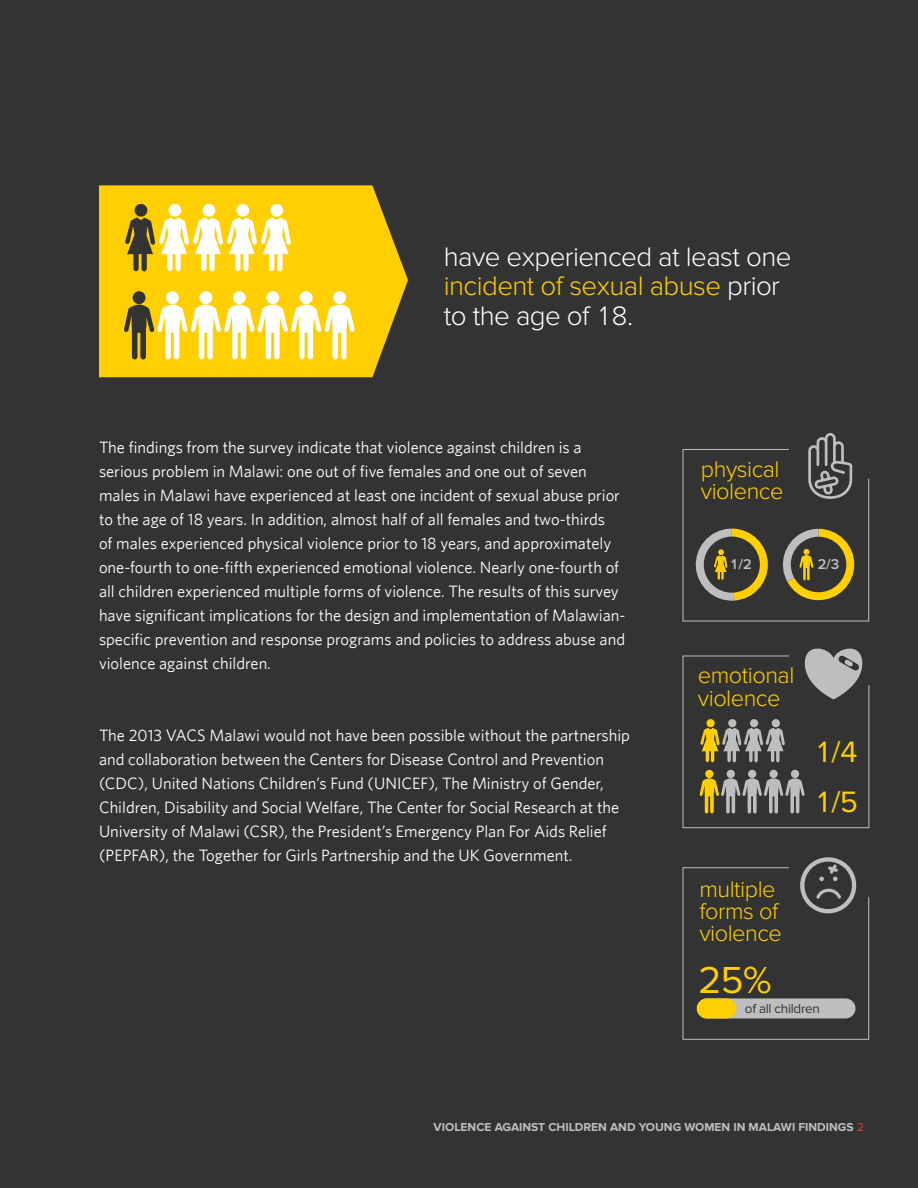
<style>
.page{position:relative;width:918px;height:1188px;background:#333334}
.page>*{position:absolute;margin:0;border:0;box-sizing:border-box;transform-origin:0 0}
.t1{font:39px "Proxima Nova";color:#ffcf01}
.t2{font:30.6px/49.9px "Proxima Nova";color:#ffcf01}
.t3{font:300 27.75px/29.2px "Proxima Nova";letter-spacing:-.02em;color:#fff}
.t4{font:300 23.55px/22.4px "Proxima Nova";letter-spacing:-.02em;color:#ffcf01}
.t5{font:16.5px/24px "Whitney";color:#fff}
.t6{font:600 14.7px "Proxima Nova";color:#bcbec0}
.t7{font:13.5px "Proxima Nova";letter-spacing:-.02em;color:#333334}
.t8{font:700 12px "Proxima Nova";color:#bcbec0}
.s1{color:#ffcf01}
.s2{font-weight:400;color:#ef382c}
</style>
<div class="page">
<svg style="left:683px;top:433px;width:186px;height:188px"></svg>
<svg style="left:683px;top:648px;width:186px;height:180px"></svg>
<svg style="left:99px;top:185px;width:309px;height:192px;fill:#ffcf01"></svg>
<div style="left:133px;top:291px;width:13px;height:13px;background:#333334;border-radius:50%"></div>
<div style="left:166px;top:291px;width:13px;height:13px;background:#fff;border-radius:50%"></div>
<div style="left:199px;top:291px;width:13px;height:13px;background:#fff;border-radius:50%"></div>
<div style="left:233px;top:291px;width:13px;height:13px;background:#fff;border-radius:50%"></div>
<div style="left:266px;top:291px;width:13px;height:13px;background:#fff;border-radius:50%"></div>
<div style="left:300px;top:291px;width:13px;height:13px;background:#fff;border-radius:50%"></div>
<div style="left:333px;top:291px;width:13px;height:13px;background:#fff;border-radius:50%"></div>
<svg style="left:124px;top:305px;width:231px;height:55px"></svg>
<svg style="left:125px;top:204px;width:166px;height:67px"></svg>
<svg style="left:683px;top:857px;width:186px;height:183px"></svg>
<div style="left:697px;top:998px;width:159px;height:20px;background:#bcbec0;border-radius:10px"></div>
<div style="left:697px;top:998px;width:39px;height:20px;background:#ffcf01;border-radius:10px"></div>
<h3 class="t3" style="left:444px;top:242px;width:349px">have experienced at least one <span class="s1">incident of sexual abuse</span> prior to the age of 18.</h3>
<p class="t5" style="left:99px;top:435px;width:528px">The findings from the survey indicate that violence against children is a serious problem in Malawi: one out of five females and one out of seven males in Malawi have experienced at least one incident of sexual abuse prior to the age of 18 years. In addition, almost half of all females and two-thirds<br>of males experienced physical violence prior to 18 years, and approximately one-fourth to one-fifth experienced emotional violence. Nearly one-fourth of all children experienced multiple forms of violence. The results of this survey have significant implications for the design and implementation of Malawian&shy;specific prevention and response programs and policies to address abuse and violence against children.</p>
<p class="t5" style="left:99px;top:723px;width:533px">The 2013 VACS Malawi would not have been possible without the partnership and collaboration between the Centers for Disease Control and Prevention (CDC), United Nations Children’s Fund (UNICEF), The Ministry of Gender, Children, Disability and Social Welfare, The Center for Social Research at the University of Malawi (CSR), the President’s Emergency Plan For Aids Relief (PEPFAR), the Together for Girls Partnership and the UK Government.</p>
<h3 class="t4" style="left:701px;top:458px;width:84px">physical violence</h3>
<p class="t6" style="left:730px;top:556px;width:24px">1/2</p>
<p class="t6" style="left:817px;top:556px;width:24px">2/3</p>
<h3 class="t4" style="left:698px;top:665px;width:98px">emotional violence</h3>
<h2 class="t2" style="left:814px;top:727px;width:46px">1/4<br>1/5</h2>
<h3 class="t4" style="left:699px;top:878px;width:84px">multiple forms of violence</h3>
<h1 class="t1" style="left:698px;top:958px;width:75px">25%</h1>
<p class="t7" style="left:745px;top:1001px;width:76px">of all children</p>
<p class="t8" style="left:434px;top:1120px;width:432px">VIOLENCE AGAINST CHILDREN AND YOUNG WOMEN IN MALAWI FINDINGS <span class="s2">2</span></p>
</div>
